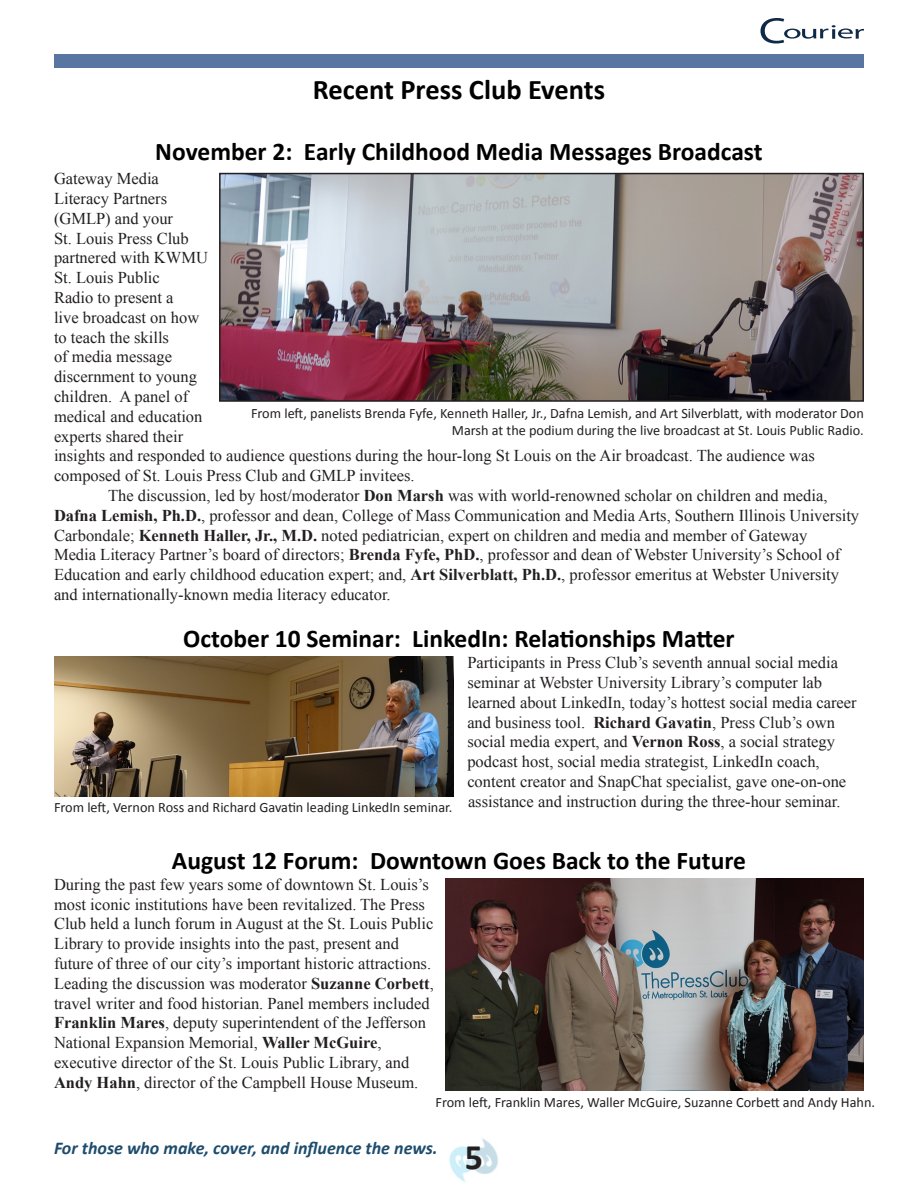
<style>
.page{position:relative;width:918px;height:1188px;background:#fff}
.page>*{position:absolute;margin:0;border:0;box-sizing:border-box;transform-origin:0 0}
.t1{font:700 36px "Calibri";color:#231f20}
.t2{font:700 28.5px "Calibri";color:#000}
.t3{font:700 25.5px "Calibri";color:#000}
.t4{font:italic 700 18px "Calibri";color:#1d4c6d}
.t5{font:16.5px/19.8px "Times New Roman";color:#231f20}
.t6{font:14.25px/16.5px "Calibri";color:#231f20;text-align:right}
.s1{font-weight:700}
</style>
<div class="page">
<img style="left:449px;top:1138px;width:49px;height:44px">
<svg style="left:761px;top:18px;width:103px;height:26px"></svg>
<div style="left:54px;top:54px;width:810px;height:13px;background:#5976a3"></div>
<img style="left:222px;top:176px;width:639px;height:223px">
<div style="left:219px;top:173px;width:645px;height:229px;border:2px solid #231f20"></div>
<img style="left:54px;top:657px;width:400px;height:140px">
<img style="left:445px;top:878px;width:419px;height:212px">
<p class="t2" style="left:313px;top:72px;width:294px">Recent Press Club Events</p>
<p class="t3" style="left:155px;top:136px;width:609px">November 2: Early Childhood Media Messages Broadcast</p>
<p class="t5" style="left:54px;top:169px;width:762px">Gateway Media<br>Literacy Partners<br>(GMLP) and your<br>St. Louis Press Club<br>partnered with KWMU<br>St. Louis Public<br>Radio to present a<br>live broadcast on how<br>to teach the skills<br>of media message<br>discernment to young<br>children. A panel of<br>medical and education<br>experts shared their<br>insights and responded to audience questions during the hour-long St Louis on the Air broadcast. The audience was composed of St. Louis Press Club and GMLP invitees.</p>
<p class="t5" style="left:54px;top:485px;width:807px;text-indent:54px">The discussion, led by host/moderator <span class="s1">Don Marsh</span> was with world-renowned scholar on children and media, <span class="s1">Dafna Lemish, Ph.D.</span>, professor and dean, College of Mass Communication and Media Arts, Southern Illinois University Carbondale; <span class="s1">Kenneth Haller, Jr., M.D.</span> noted pediatrician, expert on children and media and member of Gateway<br>Media Literacy Partner’s board of directors; <span class="s1">Brenda Fyfe, PhD.</span>, professor and dean of Webster University’s School of Education and early childhood education expert; and, <span class="s1">Art Silverblatt, Ph.D.</span>, professor emeritus at Webster University and internationally-known media literacy educator.</p>
<p class="t6" style="left:251px;top:406px;width:614px">From left, panelists Brenda Fyfe, Kenneth Haller, Jr., Dafna Lemish, and Art Silverblatt, with moderator Don<br>Marsh at the podium during the live broadcast at St. Louis Public Radio.</p>
<p class="t3" style="left:183px;top:623px;width:553px">October 10 Seminar: LinkedIn: Relationships Matter</p>
<p class="t6" style="left:54px;top:799px;width:400px">From left, Vernon Ross and Richard Gavatin leading LinkedIn seminar.</p>
<p class="t5" style="left:467px;top:653px;width:391px">Participants in Press Club’s seventh annual social media seminar at Webster University Library’s computer lab learned about LinkedIn, today’s hottest social media career and business tool. <span class="s1">Richard Gavatin</span>, Press Club’s own social media expert, and <span class="s1">Vernon Ross</span>, a social strategy podcast host, social media strategist, LinkedIn coach, content creator and SnapChat specialist, gave one-on-one assistance and instruction during the three-hour seminar.</p>
<p class="t3" style="left:172px;top:844px;width:576px">August 12 Forum: Downtown Goes Back to the Future</p>
<p class="t5" style="left:54px;top:874px;width:381px">During the past few years some of downtown St. Louis’s most iconic institutions have been revitalized. The Press Club held a lunch forum in August at the St. Louis Public Library to provide insights into the past, present and future of three of our city’s important historic attractions.<br>Leading the discussion was moderator <span class="s1">Suzanne Corbett</span>, travel writer and food historian. Panel members included <span class="s1">Franklin Mares</span>, deputy superintendent of the Jefferson National Expansion Memorial, <span class="s1">Waller McGuire</span>, executive director of the St. Louis Public Library, and <span class="s1">Andy Hahn</span>, director of the Campbell House Museum.</p>
<p class="t6" style="left:435px;top:1094px;width:441px">From left, Franklin Mares, Waller McGuire, Suzanne Corbett and Andy Hahn.</p>
<p class="t4" style="left:54px;top:1136px;width:385px">For those who make, cover, and influence the news.</p>
<p class="t1" style="left:465px;top:1134px;width:20px">5</p>
</div>
